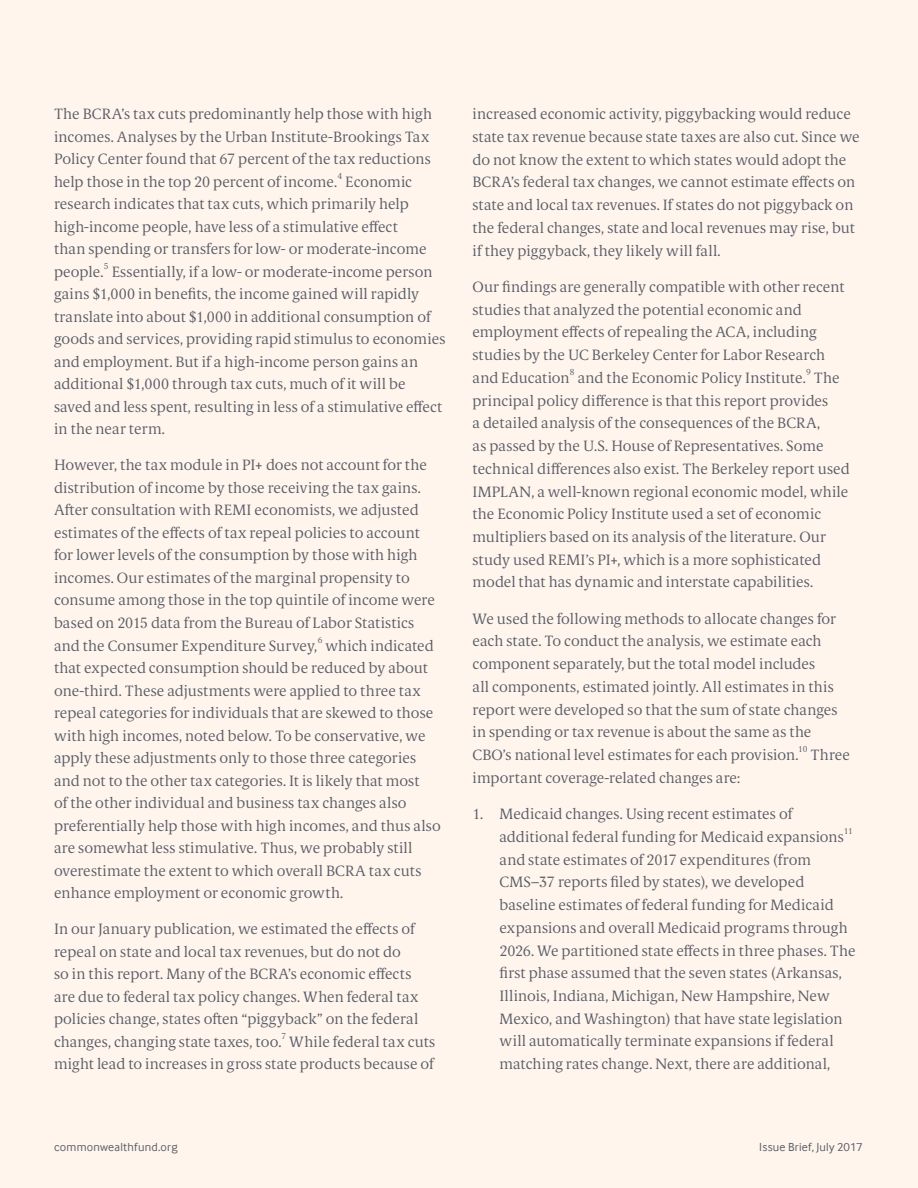
<style>
.page{position:relative;width:918px;height:1188px;background:#fff5ed}
.page>*{position:absolute;margin:0;border:0;box-sizing:border-box;transform-origin:0 0}
.Body_Copy_-_No_Inden{font:300 15px/22.5px "Berlingske Serif Text";letter-spacing:.005em;color:#5a5e68}
.t1{font:12px "Inter Face";letter-spacing:.02em;color:#5a5e68}
.Body_Copy_-_No_Inden-2{font:300 8.7px "Berlingske Serif Text";color:#5a5e68}
</style>
<div class="page">
<p class="Body_Copy_-_No_Inden" style="left:54px;top:102px;width:380px">The BCRA’s tax cuts predominantly help those with high incomes. Analyses by the Urban Institute-Brookings Tax Policy Center found that 67 percent of the tax reductions help those in the top 20 percent of income.</p>
<p class="Body_Copy_-_No_Inden-2" style="left:337px;top:170px;width:6px">4</p>
<p class="Body_Copy_-_No_Inden" style="left:54px;top:170px;width:374px;text-indent:291px">Economic research indicates that tax cuts, which primarily help high-income people, have less of a stimulative effect than spending or transfers for low- or moderate-income people.</p>
<p class="Body_Copy_-_No_Inden-2" style="left:104px;top:260px;width:6px">5</p>
<p class="Body_Copy_-_No_Inden" style="left:54px;top:260px;width:393px;text-indent:58px">Essentially, if a low- or moderate-income person gains $1,000 in benefits, the income gained will rapidly translate into about $1,000 in additional consumption of goods and services, providing rapid stimulus to economies and employment. But if a high-income person gains an additional $1,000 through tax cuts, much of it will be saved and less spent, resulting in less of a stimulative effect in the near term.</p>
<p class="Body_Copy_-_No_Inden" style="left:54px;top:454px;width:382px">However, the tax module in PI+ does not account for the distribution of income by those receiving the tax gains.<br>After consultation with REMI economists, we adjusted estimates of the effects of tax repeal policies to account for lower levels of the consumption by those with high incomes. Our estimates of the marginal propensity to consume among those in the top quintile of income were based on 2015 data from the Bureau of Labor Statistics and the Consumer Expenditure Survey,</p>
<p class="Body_Copy_-_No_Inden-2" style="left:318px;top:633px;width:6px">6</p>
<p class="Body_Copy_-_No_Inden" style="left:54px;top:634px;width:388px;text-indent:271px">which indicated that expected consumption should be reduced by about one-third. These adjustments were applied to three tax repeal categories for individuals that are skewed to those with high incomes, noted below. To be conservative, we apply these adjustments only to those three categories and not to the other tax categories. It is likely that most<br>of the other individual and business tax changes also preferentially help those with high incomes, and thus also are somewhat less stimulative. Thus, we probably still overestimate the extent to which overall BCRA tax cuts enhance employment or economic growth.</p>
<p class="Body_Copy_-_No_Inden" style="left:54px;top:917px;width:366px">In our January publication, we estimated the effects of repeal on state and local tax revenues, but do not do so in this report. Many of the BCRA’s economic effects are due to federal tax policy changes. When federal tax policies change, states often “piggyback” on the federal changes, changing state taxes, too.</p>
<p class="Body_Copy_-_No_Inden-2" style="left:282px;top:1030px;width:6px">7</p>
<p class="Body_Copy_-_No_Inden" style="left:54px;top:1030px;width:383px;text-align:right">While federal tax cuts<br>might lead to increases in gross state products because of</p>
<p class="Body_Copy_-_No_Inden" style="left:472px;top:102px;width:389px">increased economic activity, piggybacking would reduce state tax revenue because state taxes are also cut. Since we do not know the extent to which states would adopt the BCRA’s federal tax changes, we cannot estimate effects on state and local tax revenues. If states do not piggyback on the federal changes, state and local revenues may rise, but if they piggyback, they likely will fall.</p>
<p class="Body_Copy_-_No_Inden" style="left:472px;top:275px;width:373px">Our findings are generally compatible with other recent studies that analyzed the potential economic and employment effects of repealing the ACA, including studies by the UC Berkeley Center for Labor Research and Education</p>
<p class="Body_Copy_-_No_Inden-2" style="left:570px;top:366px;width:6px">8</p>
<p class="Body_Copy_-_No_Inden" style="left:578px;top:366px;width:230px">and the Economic Policy Institute.</p>
<p class="Body_Copy_-_No_Inden-2" style="left:806px;top:366px;width:6px">9</p>
<p class="Body_Copy_-_No_Inden" style="left:472px;top:366px;width:379px;text-indent:341px">The principal policy difference is that this report provides<br>a detailed analysis of the consequences of the BCRA,<br>as passed by the U.S. House of Representatives. Some technical differences also exist. The Berkeley report used IMPLAN, a well-known regional economic model, while the Economic Policy Institute used a set of economic multipliers based on its analysis of the literature. Our study used REMI’s PI+, which is a more sophisticated model that has dynamic and interstate capabilities.</p>
<p class="Body_Copy_-_No_Inden" style="left:472px;top:607px;width:367px">We used the following methods to allocate changes for each state. To conduct the analysis, we estimate each component separately, but the total model includes<br>all components, estimated jointly. All estimates in this report were developed so that the sum of state changes in spending or tax revenue is about the same as the CBO’s national level estimates for each provision.</p>
<p class="Body_Copy_-_No_Inden-2" style="left:798px;top:743px;width:11px">10</p>
<p class="Body_Copy_-_No_Inden" style="left:810px;top:743px;width:41px">Three</p>
<p class="Body_Copy_-_No_Inden" style="left:472px;top:766px;width:269px">important coverage-related changes are:</p>
<p class="Body_Copy_-_No_Inden" style="left:500px;top:802px;width:346px;text-indent:-27px">1. Medicaid changes. Using recent estimates of additional federal funding for Medicaid expansions</p>
<p class="Body_Copy_-_No_Inden-2" style="left:844px;top:825px;width:10px">11</p>
<p class="Body_Copy_-_No_Inden" style="left:500px;top:848px;width:357px">and state estimates of 2017 expenditures (from CMS–37 reports filed by states), we developed baseline estimates of federal funding for Medicaid expansions and overall Medicaid programs through 2026. We partitioned state effects in three phases. The first phase assumed that the seven states (Arkansas, Illinois, Indiana, Michigan, New Hampshire, New Mexico, and Washington) that have state legislation will automatically terminate expansions if federal matching rates change. Next, there are additional,</p>
<p class="t1" style="left:54px;top:1140px;width:125px">commonwealthfund.org</p>
<p class="t1" style="left:759px;top:1140px;width:105px">Issue Brief, July 2017</p>
</div>
